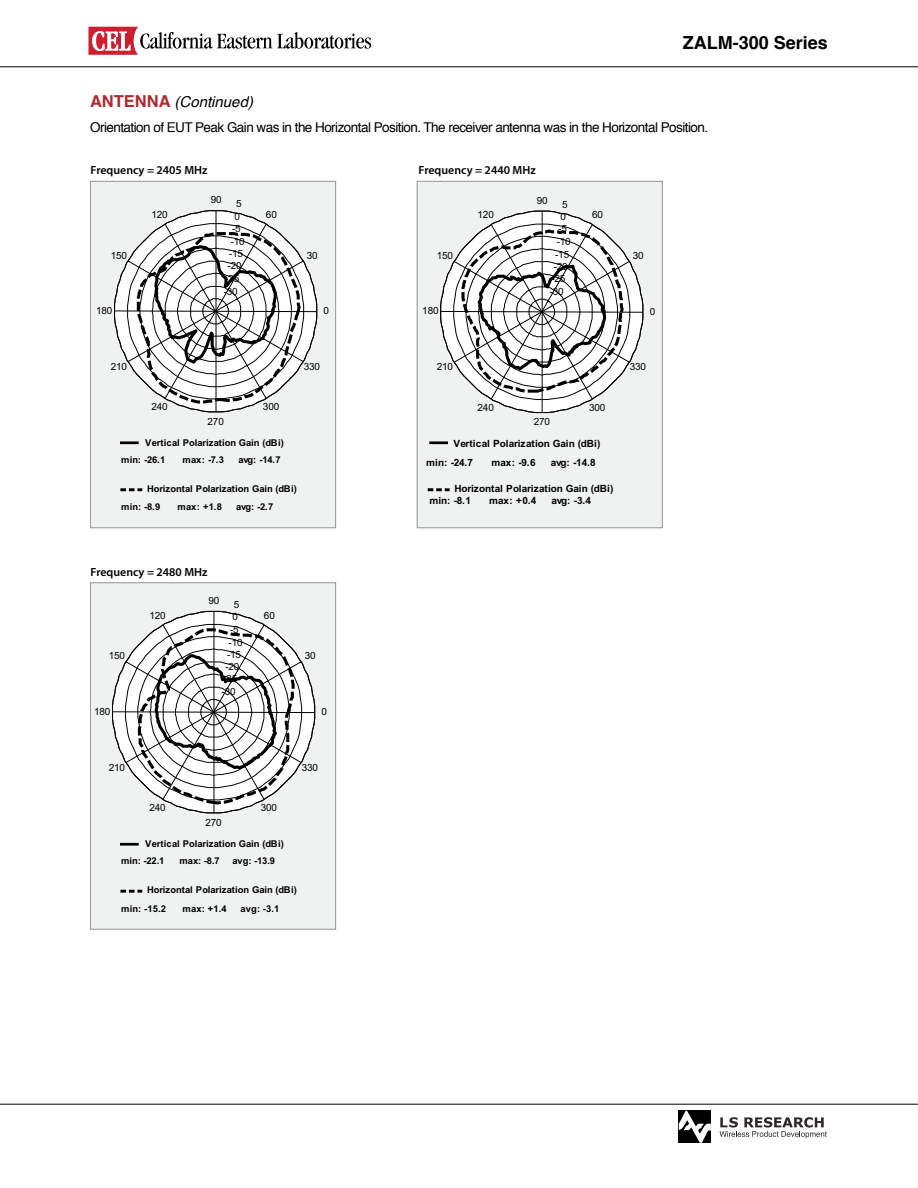
<style>
.page{position:relative;width:918px;height:1188px;background:#fff}
.page>*{position:absolute;margin:0;border:0;box-sizing:border-box;transform-origin:0 0}
.t1{font:700 18px "Helvetica";color:#000}
.t2{font:italic 15px "Helvetica";color:#000}
.t3{font:13.5px "Helvetica";letter-spacing:-.04em;color:#000}
.t4{font:600 11.85px "Myriad Pro";color:#000}
.t5{font:9.9px "Arial";letter-spacing:-.015em;color:#000}
.t6{font:700 9.9px/12px "Arial";letter-spacing:-.015em;color:#000}
.t7{font:700 9.9px/19px "Arial";letter-spacing:.005em;color:#000}
.t8{font:700 9.3px/18.8px "Arial";letter-spacing:-.01em;color:#000}
.s1{font-weight:700;font-style:normal;font-size:16.5px;color:#ad2a30}
</style>
<div class="page">
<svg style="left:720px;top:1117px;width:107px;height:21px"></svg>
<svg style="left:679px;top:1111px;width:32px;height:32px"></svg>
<hr style="left:0;top:1104px;width:918px;height:1px;background:#000">
<hr style="left:0;top:66px;width:918px;height:1px;background:#000">
<svg style="left:88px;top:27px;width:283px;height:28px"></svg>
<div style="left:90px;top:181px;width:246px;height:347px;background:#f0f1f1"></div>
<div style="left:90px;top:181px;width:246px;height:347px;border:1px solid #939498"></div>
<div style="left:417px;top:181px;width:245px;height:347px;background:#f0f1f1"></div>
<div style="left:417px;top:181px;width:246px;height:347px;border:1px solid #939498"></div>
<svg style="left:114px;top:211px;width:203px;height:201px"></svg>
<svg style="left:120px;top:488px;width:22px;height:3px"></svg>
<svg style="left:428px;top:488px;width:22px;height:3px"></svg>
<hr style="left:120px;top:441px;width:19px;height:3px;background:#000">
<hr style="left:429px;top:441px;width:19px;height:3px;background:#000">
<div style="left:90px;top:583px;width:246px;height:346px;background:#f0f1f1"></div>
<div style="left:90px;top:582px;width:246px;height:348px;border:1px solid #939498"></div>
<svg style="left:120px;top:890px;width:22px;height:3px"></svg>
<hr style="left:120px;top:843px;width:19px;height:3px;background:#000">
<svg style="left:441px;top:211px;width:202px;height:202px"></svg>
<svg style="left:112px;top:611px;width:203px;height:202px"></svg>
<h2 class="t2" style="left:90px;top:90px;width:165px"><span class="s1">ANTENNA</span> (Continued)</h2>
<h1 class="t1" style="left:683px;top:28px;width:147px">ZALM-300 Series</h1>
<h3 class="t3" style="left:90px;top:117px;width:620px">Orientation of EUT Peak Gain was in the Horizontal Position. The receiver antenna was in the Horizontal Position.</h3>
<p class="t4" style="left:91px;top:166px;width:119px">Frequency = 2405 MHz</p>
<p class="t5" style="left:211px;top:194px;width:12px">90</p>
<p class="t5" style="left:236px;top:198px;width:7px">5</p>
<p class="t5" style="left:151px;top:209px;width:18px">120</p>
<p class="t5" style="left:235px;top:210px;width:7px">0</p>
<p class="t5" style="left:232px;top:223px;width:10px">-5</p>
<p class="t5" style="left:231px;top:236px;width:15px">-10</p>
<p class="t5" style="left:111px;top:249px;width:18px">150</p>
<p class="t5" style="left:229px;top:248px;width:16px">-15</p>
<p class="t5" style="left:228px;top:260px;width:16px">-20</p>
<p class="t5" style="left:225px;top:272px;width:16px">-25</p>
<p class="t5" style="left:224px;top:285px;width:16px">-30</p>
<p class="t5" style="left:266px;top:209px;width:12px">60</p>
<p class="t5" style="left:307px;top:249px;width:12px">30</p>
<p class="t5" style="left:96px;top:304px;width:18px">180</p>
<p class="t5" style="left:324px;top:305px;width:7px">0</p>
<p class="t5" style="left:111px;top:360px;width:18px">210</p>
<p class="t5" style="left:151px;top:401px;width:18px">240</p>
<p class="t5" style="left:208px;top:415px;width:18px">270</p>
<p class="t5" style="left:263px;top:401px;width:18px">300</p>
<p class="t8" style="left:121px;top:434px;width:164px;line-height:17.4px;text-indent:24px">Vertical Polarization Gain (dBi) min: -26.1</p>
<p class="t8" style="left:183px;top:451px;width:43px">max: -7.3</p>
<p class="t8" style="left:238px;top:451px;width:44px">avg: -14.7</p>
<p class="t5" style="left:304px;top:360px;width:18px">330</p>
<p class="t8" style="left:121px;top:480px;width:177px;text-indent:26px">Horizontal Polarization Gain (dBi) min: -8.9</p>
<p class="t8" style="left:178px;top:499px;width:46px">max: +1.8</p>
<p class="t8" style="left:236px;top:499px;width:39px">avg: -2.7</p>
<p class="t4" style="left:91px;top:567px;width:119px">Frequency = 2480 MHz</p>
<p class="t5" style="left:209px;top:595px;width:12px">90</p>
<p class="t5" style="left:234px;top:599px;width:7px">5</p>
<p class="t5" style="left:149px;top:610px;width:18px">120</p>
<p class="t5" style="left:232px;top:611px;width:7px">0</p>
<p class="t5" style="left:230px;top:623px;width:10px">-5</p>
<p class="t5" style="left:229px;top:636px;width:15px">-10</p>
<p class="t5" style="left:109px;top:650px;width:18px">150</p>
<p class="t5" style="left:227px;top:649px;width:16px">-15</p>
<p class="t5" style="left:225px;top:661px;width:16px">-20</p>
<p class="t5" style="left:223px;top:673px;width:16px">-25</p>
<p class="t5" style="left:222px;top:686px;width:16px">-30</p>
<p class="t5" style="left:264px;top:610px;width:12px">60</p>
<p class="t5" style="left:305px;top:650px;width:12px">30</p>
<p class="t5" style="left:94px;top:705px;width:18px">180</p>
<p class="t5" style="left:322px;top:706px;width:7px">0</p>
<p class="t5" style="left:109px;top:761px;width:18px">210</p>
<p class="t5" style="left:149px;top:802px;width:18px">240</p>
<p class="t5" style="left:206px;top:816px;width:18px">270</p>
<p class="t5" style="left:261px;top:802px;width:18px">300</p>
<p class="t8" style="left:121px;top:836px;width:164px;line-height:17.4px;text-indent:24px">Vertical Polarization Gain (dBi) min: -22.1</p>
<p class="t8" style="left:180px;top:853px;width:42px">max: -8.7</p>
<p class="t8" style="left:232px;top:853px;width:44px">avg: -13.9</p>
<p class="t5" style="left:302px;top:761px;width:18px">330</p>
<p class="t8" style="left:121px;top:881px;width:177px;text-indent:26px">Horizontal Polarization Gain (dBi) min: -15.2</p>
<p class="t8" style="left:183px;top:900px;width:46px">max: +1.4</p>
<p class="t8" style="left:240px;top:900px;width:41px">avg: -3.1</p>
<p class="t4" style="left:419px;top:166px;width:119px">Frequency = 2440 MHz</p>
<p class="t5" style="left:537px;top:195px;width:12px">90</p>
<p class="t5" style="left:562px;top:199px;width:7px">5</p>
<p class="t5" style="left:478px;top:209px;width:18px">120</p>
<p class="t5" style="left:561px;top:211px;width:7px">0</p>
<p class="t5" style="left:558px;top:223px;width:10px">-5</p>
<p class="t5" style="left:557px;top:236px;width:15px">-10</p>
<p class="t5" style="left:437px;top:250px;width:18px">150</p>
<p class="t5" style="left:555px;top:248px;width:16px">-15</p>
<p class="t5" style="left:554px;top:261px;width:16px">-20</p>
<p class="t5" style="left:551px;top:273px;width:16px">-25</p>
<p class="t5" style="left:550px;top:286px;width:16px">-30</p>
<p class="t5" style="left:592px;top:209px;width:12px">60</p>
<p class="t5" style="left:633px;top:250px;width:12px">30</p>
<p class="t5" style="left:422px;top:305px;width:18px">180</p>
<p class="t5" style="left:650px;top:306px;width:7px">0</p>
<p class="t5" style="left:437px;top:361px;width:18px">210</p>
<p class="t5" style="left:478px;top:402px;width:18px">240</p>
<p class="t5" style="left:534px;top:416px;width:18px">270</p>
<p class="t5" style="left:589px;top:402px;width:18px">300</p>
<p class="t7" style="left:426px;top:435px;width:176px;text-indent:27px">Vertical Polarization Gain (dBi) min: -24.7</p>
<p class="t6" style="left:491px;top:457px;width:46px">max: -9.6</p>
<p class="t6" style="left:551px;top:457px;width:46px">avg: -14.8</p>
<p class="t6" style="left:429px;top:483px;width:186px;text-indent:25px">Horizontal Polarization Gain (dBi) min: -8.1</p>
<p class="t6" style="left:489px;top:495px;width:49px">max: +0.4</p>
<p class="t6" style="left:552px;top:495px;width:41px">avg: -3.4</p>
<p class="t5" style="left:630px;top:361px;width:18px">330</p>
</div>
